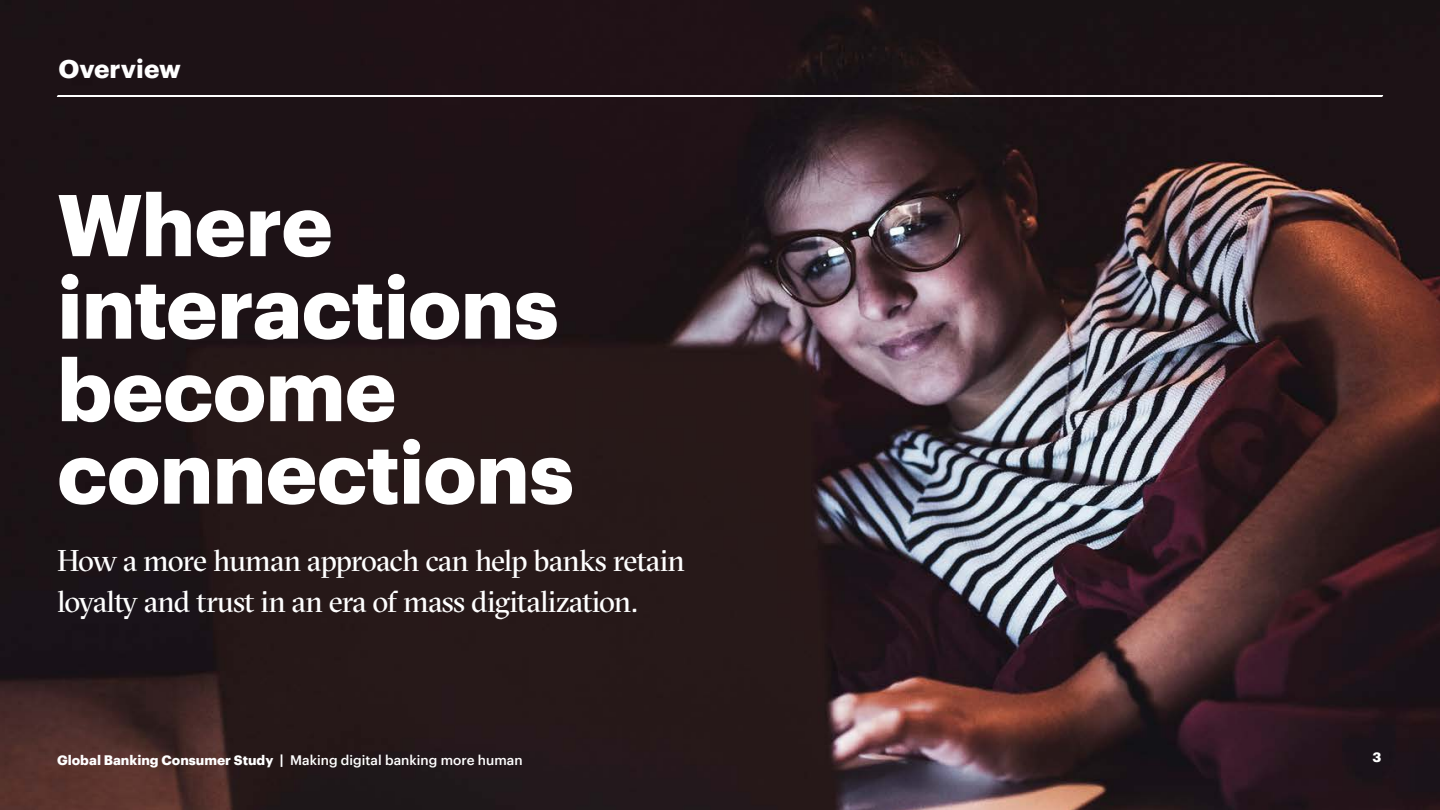
<style>
.page{position:relative;width:1440px;height:810px;background:#fff}
.page>*{position:absolute;margin:0;border:0;box-sizing:border-box;transform-origin:0 0}
.t1{font:700 85.5px/82.5px "Graphik";letter-spacing:-.01em;color:#fff}
.t2{font:30px/40.5px "GT Sectra Fine";letter-spacing:-.025em;color:#fff}
.t3{font:700 25.5px "Graphik";color:#fff}
.t4{font:500 13.5px "Graphik";color:#fff}
.t5{font:700 13.5px "Graphik";color:#fff}
.s1{font-weight:700}
</style>
<div class="page">
<img style="left:0;top:0;width:1440px;height:810px">
<svg style="left:57px;top:95px;width:1326px;height:2px"></svg>
<p class="t3" style="left:58px;top:49px;width:124px">Overview</p>
<h1 class="t1" style="left:57px;top:176px;width:519px">Where interactions become connections</h1>
<p class="t2" style="left:57px;top:541px;width:630px">How a more human approach can help banks retain loyalty and trust in an era of mass digitalization.</p>
<p class="t4" style="left:57px;top:750px;width:467px"><span class="s1">Global Banking Consumer Study |</span> Making digital banking more human</p>
<p class="t5" style="left:1373px;top:747px;width:10px">3</p>
</div>
